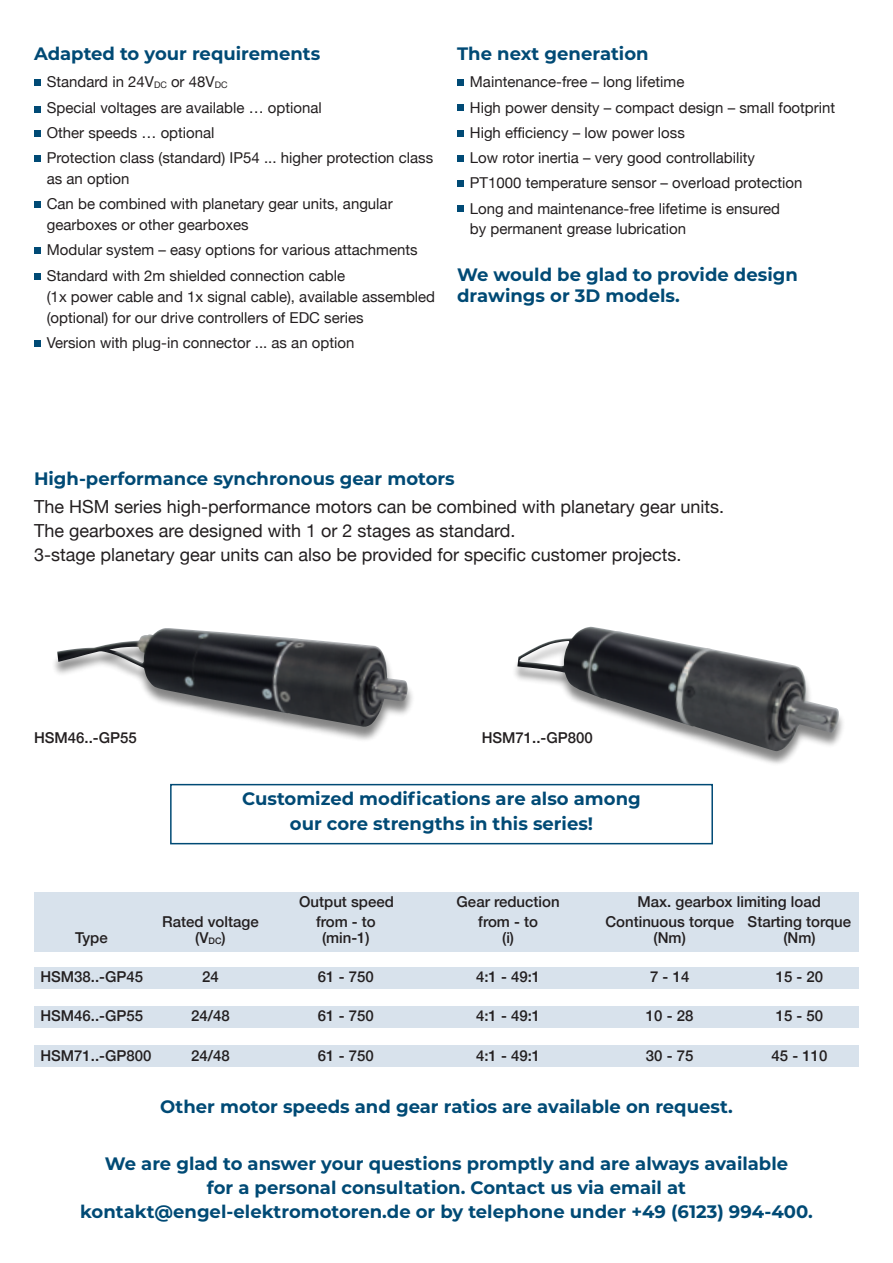
<style>
.page{position:relative;width:893px;height:1263px;background:#fff}
.page>*{position:absolute;margin:0;border:0;box-sizing:border-box;transform-origin:0 0}
.t1{font:700 18px/24px "Montserrat";color:#004a75;text-align:center}
.t2{font:18px/24px "Helvetica Neue";color:#231f20}
.t3{font:15px/25.2px "Helvetica Neue";color:#231f20}
.t4{font:500 15px "Helvetica Neue";color:#231f20}
.s1{font-size:9px}
</style>
<div class="page">
<div style="left:34px;top:892px;width:825px;height:60px;background:#d8e2ec"></div>
<div style="left:34px;top:967px;width:825px;height:21px;background:#d8e2ec"></div>
<div style="left:34px;top:1006px;width:825px;height:21px;background:#d8e2ec"></div>
<div style="left:34px;top:1045px;width:825px;height:22px;background:#d8e2ec"></div>
<svg style="left:34px;top:80px;width:6px;height:6px"></svg>
<div style="left:34px;top:106px;width:6px;height:7px;background:#004a75"></div>
<svg style="left:34px;top:130px;width:6px;height:6px"></svg>
<div style="left:34px;top:155px;width:6px;height:7px;background:#004a75"></div>
<div style="left:34px;top:201px;width:6px;height:7px;background:#004a75"></div>
<svg style="left:34px;top:248px;width:6px;height:6px"></svg>
<svg style="left:34px;top:273px;width:6px;height:6px"></svg>
<svg style="left:34px;top:340px;width:6px;height:6px"></svg>
<svg style="left:457px;top:80px;width:6px;height:6px"></svg>
<svg style="left:457px;top:105px;width:6px;height:6px"></svg>
<svg style="left:457px;top:130px;width:6px;height:6px"></svg>
<div style="left:457px;top:155px;width:6px;height:7px;background:#004a75"></div>
<div style="left:457px;top:180px;width:6px;height:7px;background:#004a75"></div>
<svg style="left:457px;top:206px;width:6px;height:6px"></svg>
<img style="left:54px;top:659px;width:402px;height:125px">
<img style="left:57px;top:628px;width:351px;height:99px">
<img style="left:485px;top:664px;width:358px;height:120px">
<img style="left:517px;top:626px;width:322px;height:125px">
<div style="left:170px;top:784px;width:543px;height:60px;border:2px solid #004a75"></div>
<p class="t1" style="left:34px;top:41px;width:288px">Adapted to your requirements</p>
<p class="t3" style="left:47px;top:69px;width:388px">Standard in 24V<span class="s1">DC</span> or 48V<span class="s1">DC<br></span>Special voltages are available … optional<br>Other speeds … optional<br>Protection class (standard) IP54 ... higher protection class</p>
<p class="t3" style="left:47px;top:166px;width:347px">as an option<br>Can be combined with planetary gear units, angular</p>
<p class="t3" style="left:47px;top:212px;width:372px">gearboxes or other gearboxes<br>Modular system – easy options for various attachments<br>Standard with 2m shielded connection cable</p>
<p class="t3" style="left:47px;top:286px;width:390px;line-height:21px">(1x power cable and 1x signal cable), available assembled (optional) for our drive controllers of EDC series</p>
<p class="t3" style="left:47px;top:330px;width:309px">Version with plug-in connector ... as an option</p>
<p class="t1" style="left:457px;top:41px;width:193px">The next generation</p>
<p class="t3" style="left:470px;top:69px;width:367px">Maintenance-free – long lifetime<br>High power density – compact design – small footprint High efficiency – low power loss<br>Low rotor inertia – very good controllability<br>PT1000 temperature sensor – overload protection Long and maintenance-free lifetime is ensured</p>
<p class="t3" style="left:470px;top:216px;width:218px">by permanent grease lubrication</p>
<p class="t1" style="left:457px;top:263px;width:342px;line-height:21px;text-align:left">We would be glad to provide design drawings or 3D models.</p>
<p class="t1" style="left:34px;top:465px;width:422px">High-performance synchronous gear motors</p>
<p class="t2" style="left:34px;top:494px;width:692px">The HSM series high-performance motors can be combined with planetary gear units.<br>The gearboxes are designed with 1 or 2 stages as standard.<br>3-stage planetary gear units can also be provided for specific customer projects.</p>
<p class="t4" style="left:34px;top:728px;width:104px">HSM46..-GP55</p>
<p class="t4" style="left:482px;top:728px;width:113px">HSM71..-GP800</p>
<p class="t1" style="left:242px;top:786px;width:400px">Customized modifications are also among our core strengths in this series!</p>
<p class="t4" style="left:299px;top:893px;width:96px">Output speed</p>
<p class="t4" style="left:457px;top:893px;width:105px">Gear reduction</p>
<p class="t4" style="left:638px;top:893px;width:185px">Max. gearbox limiting load</p>
<p class="t4" style="left:162px;top:912px;width:98px">Rated voltage</p>
<p class="t4" style="left:316px;top:912px;width:61px">from - to</p>
<p class="t4" style="left:478px;top:912px;width:61px">from - to</p>
<p class="t4" style="left:605px;top:912px;width:247px">Continuous torque Starting torque</p>
<p class="t4" style="left:75px;top:929px;width:34px">Type</p>
<p class="t4" style="left:195px;top:929px;width:32px">(V<span class="s1">DC</span>)</p>
<p class="t4" style="left:322px;top:929px;width:49px">(min-1)</p>
<p class="t4" style="left:502px;top:929px;width:13px">(i)</p>
<p class="t4" style="left:654px;top:929px;width:34px">(Nm)</p>
<p class="t4" style="left:783px;top:929px;width:34px">(Nm)</p>
<p class="t4" style="left:40px;top:968px;width:104px">HSM38..-GP45</p>
<p class="t4" style="left:202px;top:968px;width:18px">24</p>
<p class="t4" style="left:318px;top:968px;width:57px">61 - 750</p>
<p class="t4" style="left:476px;top:968px;width:66px">4:1 - 49:1</p>
<p class="t4" style="left:650px;top:968px;width:41px">7-14</p>
<p class="t4" style="left:776px;top:968px;width:49px">15 - 20</p>
<p class="t4" style="left:40px;top:1007px;width:104px">HSM46..-GP55</p>
<p class="t4" style="left:191px;top:1007px;width:40px">24/48</p>
<p class="t4" style="left:318px;top:1007px;width:57px">61 - 750</p>
<p class="t4" style="left:476px;top:1007px;width:66px">4:1 - 49:1</p>
<p class="t4" style="left:646px;top:1007px;width:49px">10 - 28</p>
<p class="t4" style="left:776px;top:1007px;width:49px">15 - 50</p>
<p class="t4" style="left:40px;top:1046px;width:113px">HSM71..-GP800</p>
<p class="t4" style="left:191px;top:1046px;width:40px">24/48</p>
<p class="t4" style="left:318px;top:1046px;width:57px">61 - 750</p>
<p class="t4" style="left:476px;top:1046px;width:66px">4:1 - 49:1</p>
<p class="t4" style="left:646px;top:1046px;width:49px">30 - 75</p>
<p class="t4" style="left:771px;top:1046px;width:57px">45 - 110</p>
<p class="t1" style="left:160px;top:1094px;width:574px">Other motor speeds and gear ratios are available on request.</p>
<p class="t1" style="left:80px;top:1150px;width:734px">We are glad to answer your questions promptly and are always available<br>for a personal consultation. Contact us via email at kontakt@engel-elektromotoren.de or by telephone under +49 (6123) 994-400.</p>
</div>
